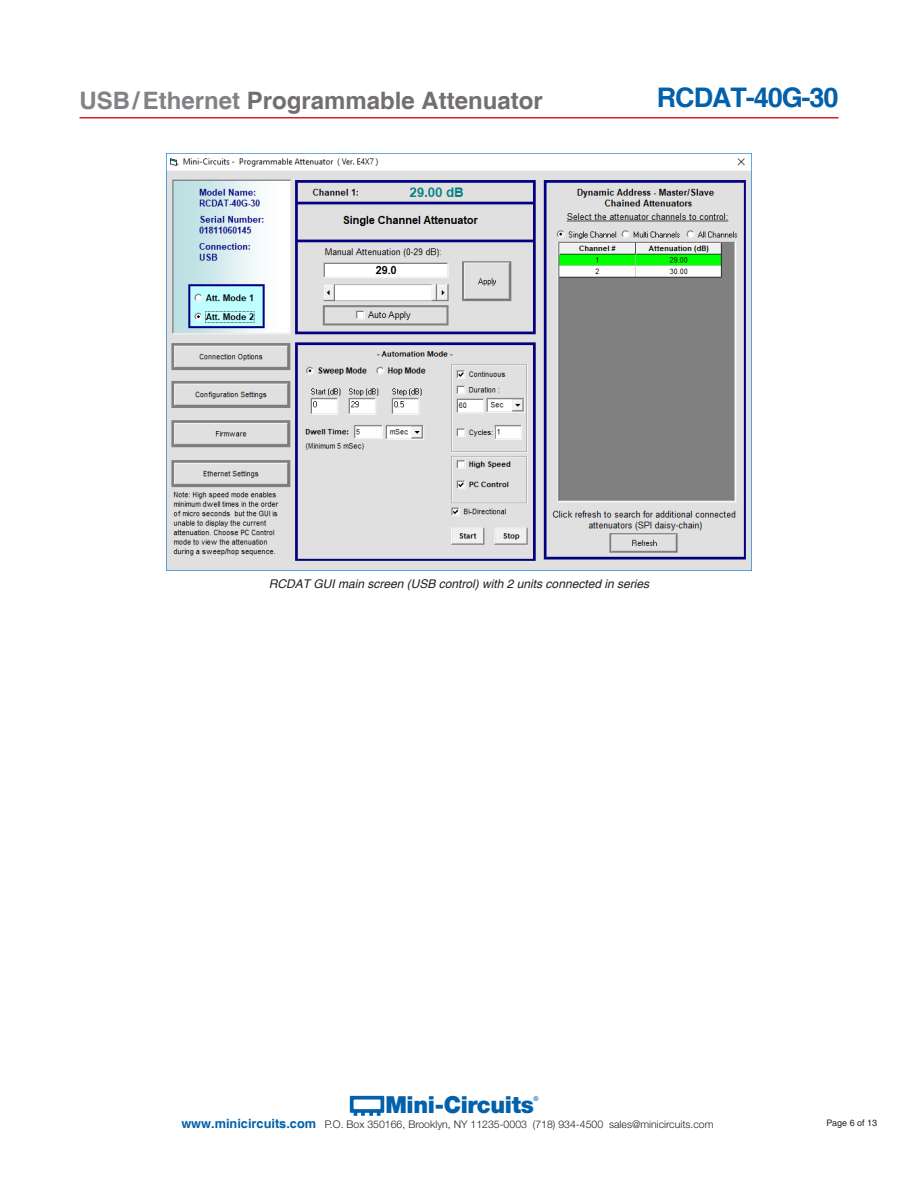
<style>
.page{position:relative;width:918px;height:1188px;background:#fff}
.page>*{position:absolute;margin:0;border:0;box-sizing:border-box;transform-origin:0 0}
.t1{font:700 27px "Helvetica";letter-spacing:-.04em;color:#0261aa}
.t2{font:700 24px "Helvetica";color:#736f71}
.t3{font:900 23.55px "Helvetica Neue";letter-spacing:-.015em;color:#0261aa}
.SECTIONS-HEAD{font:italic 12px "Helvetica";color:#231f20}
.t4{font:300 10.5px "Helvetica Neue";color:#231f20}
.t5{font:9px "Helvetica";color:#231f20}
.t6{font:500 6.6px "Helvetica Neue";color:#0261aa}
.s1{color:#808285}
.s2{font-family:"Helvetica";font-weight:700;font-size:12.75px;color:#0261aa}
</style>
<div class="page">
<svg style="left:350px;top:1096px;width:34px;height:20px"></svg>
<hr style="left:80px;top:117px;width:758px;height:1px;background:#d1232a">
<img style="left:166px;top:154px;width:586px;height:417px">
<h2 class="t2" style="left:80px;top:85px;width:465px"><span class="s1">USB/Ethernet</span> Programmable Attenuator</h2>
<h1 class="t1" style="left:657px;top:81px;width:183px">RCDAT-40G-30</h1>
<p class="SECTIONS-HEAD" style="left:269px;top:577px;width:382px">RCDAT GUI main screen (USB control) with 2 units connected in series</p>
<h3 class="t3" style="left:385px;top:1090px;width:150px">Mini-Circuits</h3>
<p class="t6" style="left:533px;top:1094px;width:7px">®</p>
<p class="t4" style="left:181px;top:1118px;width:534px"><span class="s2">www.minicircuits.com</span> P.O. Box 350166, Brooklyn, NY 11235-0003 (718) 934-4500 sales@minicircuits.com</p>
<p class="t5" style="left:827px;top:1117px;width:52px">Page 6 of 13</p>
</div>
